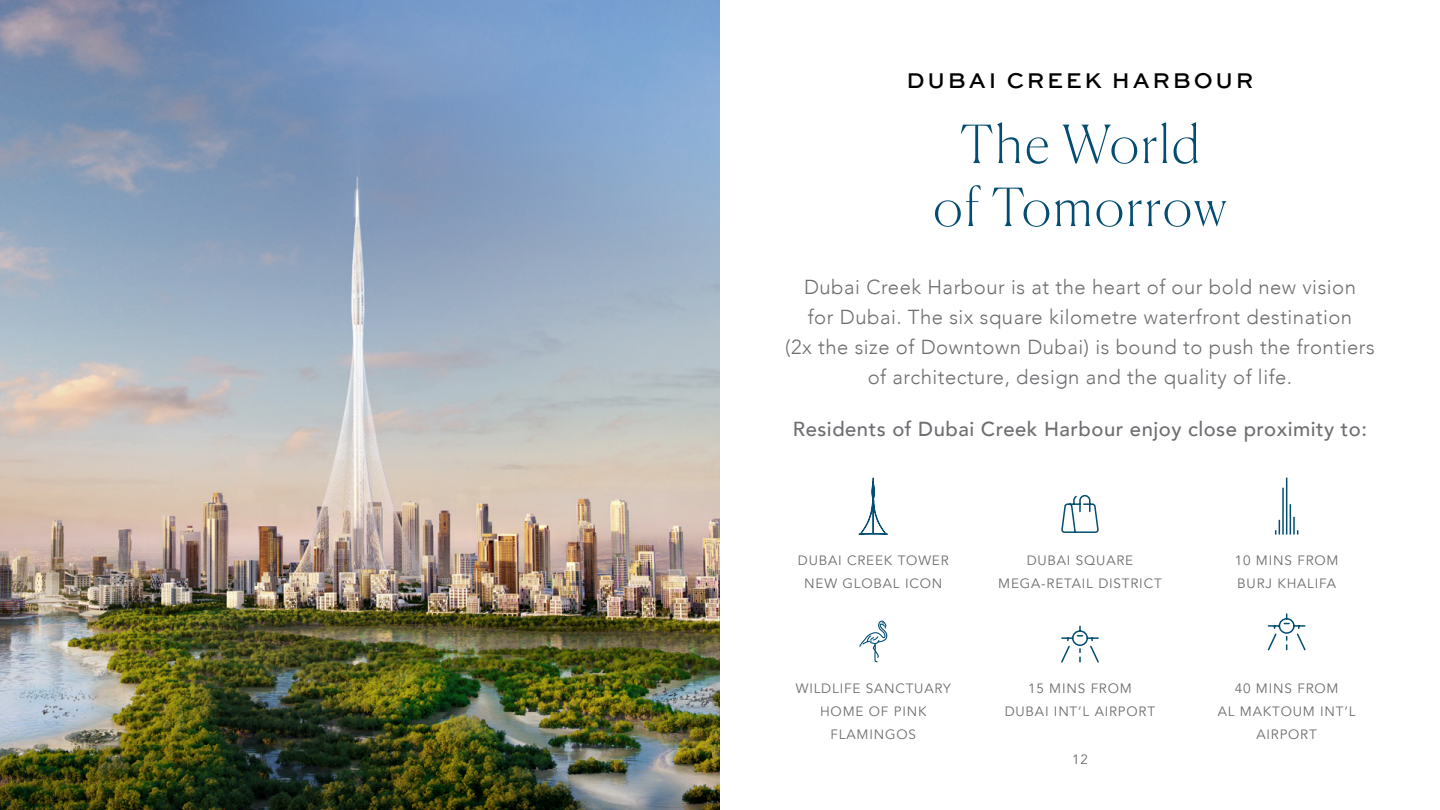
<style>
.page{position:relative;width:1440px;height:810px;background:#fff}
.page>*{position:absolute;margin:0;border:0;box-sizing:border-box;transform-origin:0 0}
.t1{font:100 52.5px/63px "Canela";letter-spacing:.04em;color:#024d71;text-align:center}
.t2{font:500 22.5px "Sweet Sans Pro";letter-spacing:.12em;color:#000}
.t3{font:300 20.25px/30px "Avenir";letter-spacing:.025em;color:#6d6e71;text-align:center}
.t4{font:500 20.25px "Avenir";letter-spacing:.025em;color:#6d6e71}
.t5{font:13.5px/23.2px "Avenir";letter-spacing:.06em;color:#6d6e71;text-align:center}
</style>
<div class="page">
<img style="left:0;top:0;width:720px;height:810px">
<hr style="left:1286px;top:478px;width:1px;height:57px;background:#024d71">
<hr style="left:1282px;top:488px;width:2px;height:47px;background:#024d71">
<hr style="left:1290px;top:504px;width:1px;height:31px;background:#024d71">
<svg style="left:1275px;top:520px;width:5px;height:15px"></svg>
<svg style="left:1293px;top:517px;width:5px;height:18px"></svg>
<svg style="left:1061px;top:625px;width:38px;height:38px"></svg>
<svg style="left:859px;top:621px;width:29px;height:41px"></svg>
<svg style="left:1061px;top:494px;width:38px;height:39px"></svg>
<svg style="left:858px;top:477px;width:30px;height:58px"></svg>
<svg style="left:1267px;top:613px;width:39px;height:38px"></svg>
<p class="t2" style="left:907px;top:64px;width:348px">DUBAI CREEK HARBOUR</p>
<h1 class="t1" style="left:933px;top:108px;width:295px">The World of Tomorrow</h1>
<p class="t3" style="left:785px;top:272px;width:591px">Dubai Creek Harbour is at the heart of our bold new vision<br>for Dubai. The six square kilometre waterfront destination<br>(2x the size of Downtown Dubai) is bound to push the frontiers of architecture, design and the quality of life.</p>
<p class="t4" style="left:793px;top:411px;width:576px">Residents of Dubai Creek Harbour enjoy close proximity to:</p>
<p class="t5" style="left:798px;top:549px;width:152px">DUBAI CREEK TOWER<br>NEW GLOBAL ICON</p>
<p class="t5" style="left:796px;top:677px;width:157px">WILDLIFE SANCTUARY<br>HOME OF PINK<br>FLAMINGOS</p>
<p class="t5" style="left:998px;top:549px;width:165px">DUBAI SQUARE<br>MEGA-RETAIL DISTRICT</p>
<p class="t5" style="left:1235px;top:549px;width:105px;text-align:left">10 MINS FROM<br>BURJ KHALIFA</p>
<p class="t5" style="left:1005px;top:677px;width:152px">15 MINS FROM<br>DUBAI INT’L AIRPORT</p>
<p class="t5" style="left:1218px;top:677px;width:139px">40 MINS FROM<br>AL MAKTOUM INT’L<br>AIRPORT</p>
<p class="t5" style="left:1072px;top:747px;width:17px">12</p>
</div>
